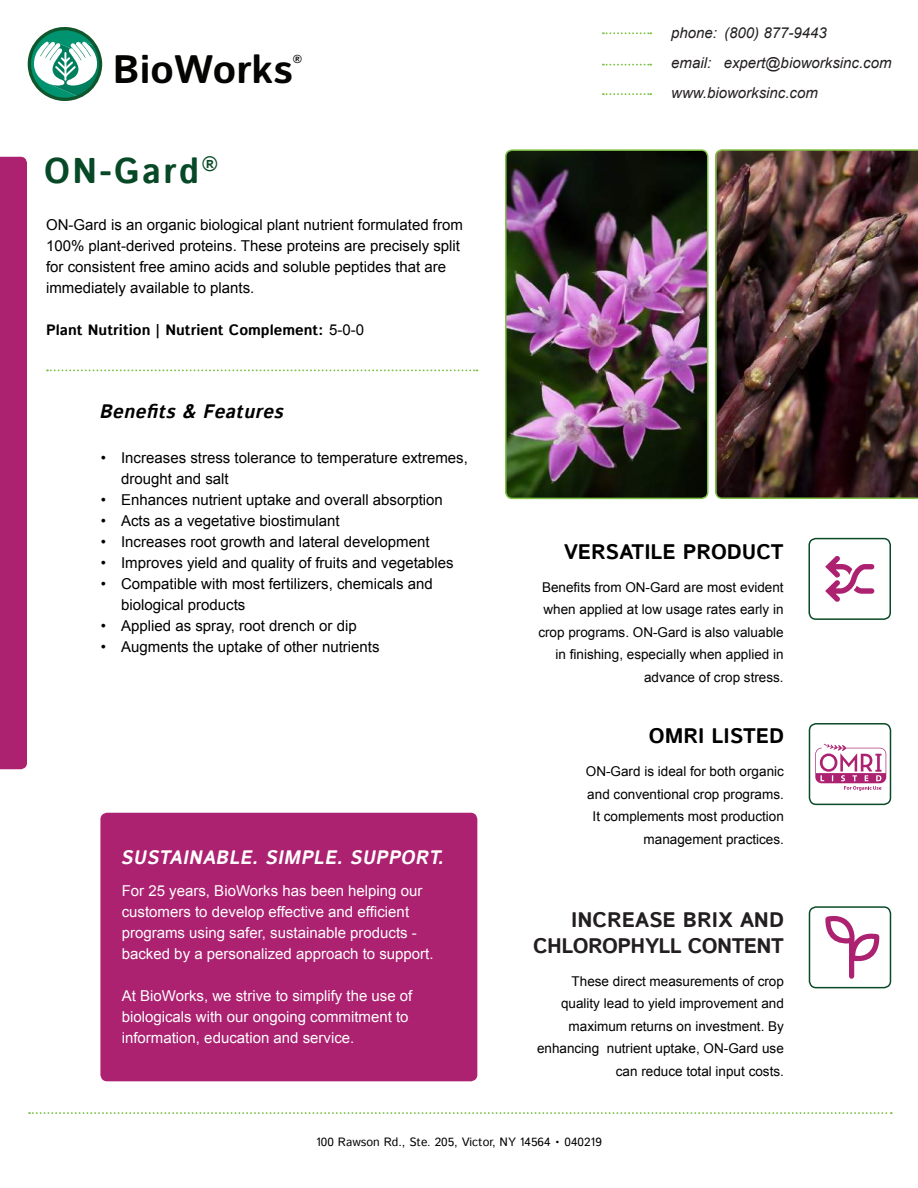
<style>
.page{position:relative;width:918px;height:1188px;background:#fff}
.page>*{position:absolute;margin:0;border:0;box-sizing:border-box;transform-origin:0 0}
.t1{font:700 39.75px "Istok Web";color:#040503}
.t2{font:700 35.7px "Istok Web";letter-spacing:.075em;color:#074927;scale:.96 1}
.t3{font:700 21px/25.2px "Istok Web";letter-spacing:-.025em;color:#231f20;text-align:right}
.t4{font:700 21px "Istok Web";color:#000}
.t5{font:italic 700 19.5px "Istok Web";color:#fff;scale:.96 1}
.t6{font:italic 700 19.5px "Istok Web";color:#000;scale:.96 1}
.t7{font:15px/21px "Arial";color:#000}
.t8{font:15px/21px "Arial";color:#fff}
.t9{font:italic 15px/30px "Arial";color:#231f20}
.t10{font:700 15px "Istok Web";color:#000}
.t11{font:13.5px/22.5px "Arial";color:#000;text-align:right}
.t12{font:12px "Istok Web";color:#000}
.t13{font:700 11.55px "Istok Web";color:#040503}
.s1{font-family:"Arial";font-weight:400}
</style>
<div class="page">
<svg style="left:815px;top:743px;width:71px;height:48px"></svg>
<div style="left:100px;top:813px;width:377px;height:268px;background:#ac2170;border-radius:7px"></div>
<svg style="left:28px;top:27px;width:74px;height:74px"></svg>
<div style="left:808px;top:538px;width:83px;height:82px;border:2px solid #0a4a28;border-radius:7px"></div>
<div style="left:809px;top:723px;width:82px;height:82px;border:2px solid #0a4a28;border-radius:7px"></div>
<div style="left:809px;top:906px;width:82px;height:82px;border:2px solid #0a4a28;border-radius:7px"></div>
<div style="left:0;top:157px;width:27px;height:612px;background:#ac2170"></div>
<svg style="left:29px;top:1112px;width:863px;height:2px"></svg>
<svg style="left:825px;top:556px;width:49px;height:46px"></svg>
<svg style="left:603px;top:93px;width:48px;height:2px"></svg>
<svg style="left:47px;top:369px;width:430px;height:2px"></svg>
<svg style="left:603px;top:64px;width:48px;height:2px"></svg>
<svg style="left:603px;top:32px;width:48px;height:2px"></svg>
<img style="left:508px;top:152px;width:200px;height:346px">
<div style="left:505px;top:149px;width:203px;height:350px;border:2px solid #7fc043;border-radius:6px"></div>
<img style="left:715px;top:149px;width:203px;height:350px">
<svg style="left:825px;top:915px;width:54px;height:64px"></svg>
<h1 class="t1" style="left:113px;top:43px;width:181px">BioWorks</h1>
<p class="t13" style="left:293px;top:51px;width:11px">®</p>
<h2 class="t2" style="left:44px;top:147px;width:182px">ON-Gard<sup>®</sup></h2>
<p class="t7" style="left:46px;top:214px;width:418px">ON-Gard is an organic biological plant nutrient formulated from 100% plant-derived proteins. These proteins are precisely split for consistent free amino acids and soluble peptides that are immediately available to plants.</p>
<p class="t10" style="left:46px;top:320px;width:320px">Plant Nutrition | Nutrient Complement: <span class="s1">5-0-0</span></p>
<h3 class="t6" style="left:99px;top:398px;width:198px">Benefits &amp; Features</h3>
<p class="t7" style="left:121px;top:447px;width:348px;text-indent:-20px">• Increases stress tolerance to temperature extremes, drought and salt</p>
<p class="t7" style="left:101px;top:489px;width:344px">• Enhances nutrient uptake and overall absorption</p>
<p class="t7" style="left:101px;top:510px;width:240px">• Acts as a vegetative biostimulant</p>
<p class="t7" style="left:101px;top:531px;width:330px">• Increases root growth and lateral development</p>
<p class="t7" style="left:101px;top:552px;width:354px">• Improves yield and quality of fruits and vegetables</p>
<p class="t7" style="left:121px;top:573px;width:313px;text-indent:-20px">• Compatible with most fertilizers, chemicals and biological products</p>
<p class="t7" style="left:101px;top:615px;width:257px">• Applied as spray, root drench or dip</p>
<p class="t7" style="left:101px;top:636px;width:280px">• Augments the uptake of other nutrients</p>
<h3 class="t5" style="left:121px;top:845px;width:343px">SUSTAINABLE. SIMPLE. SUPPORT.</h3>
<p class="t8" style="left:122px;top:881px;width:313px">For 25 years, BioWorks has been helping our customers to develop effective and efficient programs using safer, sustainable products - backed by a personalized approach to support.</p>
<p class="t8" style="left:122px;top:986px;width:292px">At BioWorks, we strive to simplify the use of biologicals with our ongoing commitment to information, education and service.</p>
<p class="t9" style="left:671px;top:18px;width:222px">phone: (800) 877-9443<br>email: expert@bioworksinc.com www.bioworksinc.com</p>
<h3 class="t4" style="left:564px;top:538px;width:221px">VERSATILE PRODUCT</h3>
<p class="t11" style="left:538px;top:576px;width:247px">Benefits from ON-Gard are most evident when applied at low usage rates early in crop programs. ON-Gard is also valuable in finishing, especially when applied in advance of crop stress.</p>
<h3 class="t4" style="left:649px;top:722px;width:137px">OMRI LISTED</h3>
<p class="t11" style="left:586px;top:761px;width:200px">ON-Gard is ideal for both organic and conventional crop programs.<br>It complements most production management practices.</p>
<h3 class="t3" style="left:533px;top:908px;width:252px">INCREASE BRIX AND<br>CHLOROPHYLL CONTENT</h3>
<p class="t11" style="left:537px;top:970px;width:248px">These direct measurements of crop quality lead to yield improvement and maximum returns on investment. By enhancing nutrient uptake, ON-Gard use can reduce total input costs.</p>
<p class="t12" style="left:316px;top:1134px;width:287px">100 Rawson Rd., Ste. 205, Victor, NY 14564 • 040219</p>
</div>
